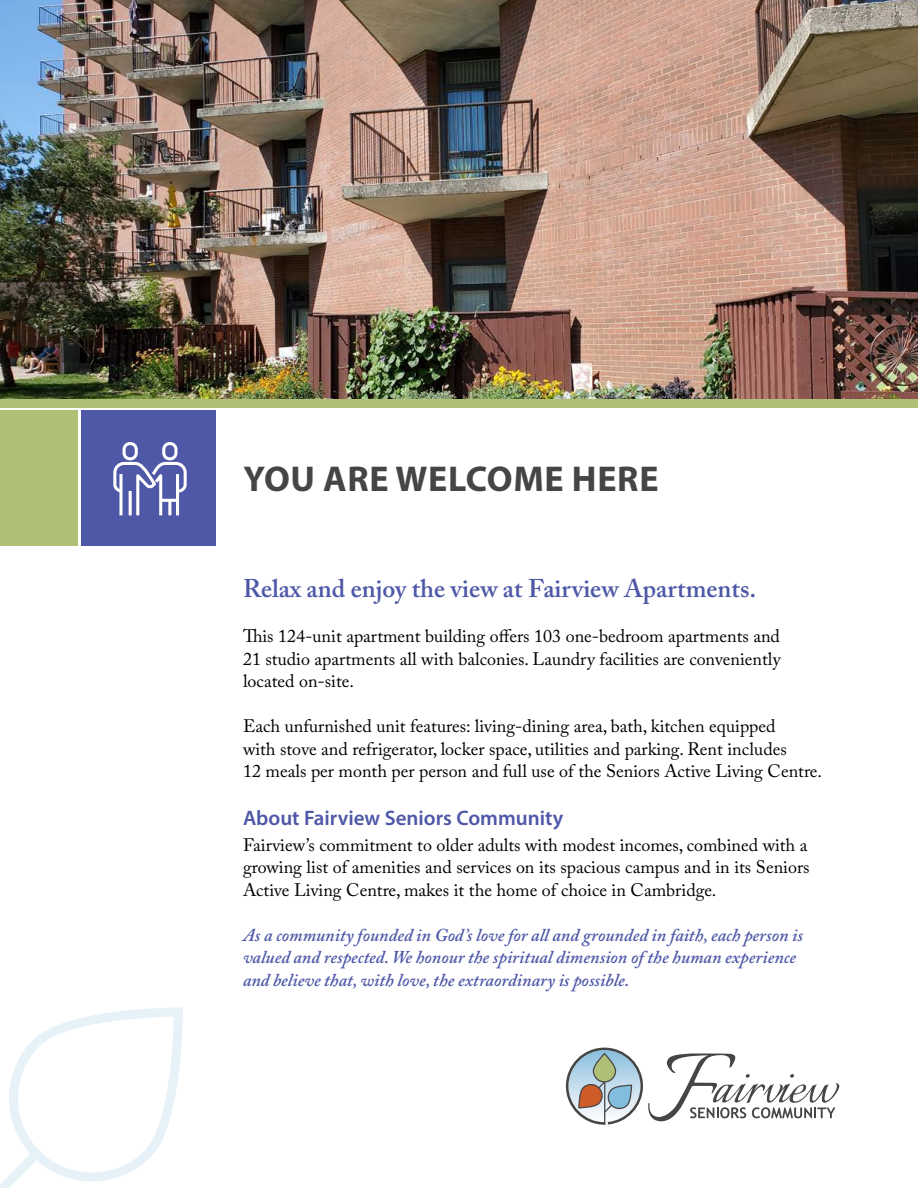
<style>
.page{position:relative;width:918px;height:1188px;background:#fff}
.page>*{position:absolute;margin:0;border:0;box-sizing:border-box;transform-origin:0 0}
.Subhead_1{font:700 36px "Myriad Pro";letter-spacing:.02em;color:#454545}
.intro_para{font:600 25.5px "Adobe Caslon Pro";color:#4e58a7}
.Subhead_1-2{font:600 21px "Myriad Pro";color:#4e58a7}
.Body_no_indent{font:18px/22.5px "Adobe Caslon Pro";color:#000;text-align:justify}
.Body_no_indent-2{font:italic 600 18px/22.5px "Adobe Caslon Pro";color:#4e58a7}
</style>
<div class="page">
<img style="left:0;top:0;width:918px;height:399px">
<svg style="left:566px;top:1048px;width:273px;height:77px"></svg>
<svg style="left:0;top:1008px;width:183px;height:180px"></svg>
<div style="left:81px;top:410px;width:135px;height:135px;background:#4e58a7"></div>
<div style="left:0;top:410px;width:78px;height:135px;background:#b0bf77"></div>
<div style="left:0;top:399px;width:918px;height:8px;background:#b0bf77"></div>
<svg style="left:113px;top:460px;width:74px;height:56px"></svg>
<svg style="left:119px;top:474px;width:4px;height:41px"></svg>
<hr style="left:129px;top:491px;width:3px;height:24px;background:#fff">
<div style="left:123px;top:442px;width:15px;height:18px;border:3px solid #fff;border-radius:6px"></div>
<div style="left:162px;top:442px;width:16px;height:18px;border:3px solid #fff;border-radius:6px"></div>
<hr style="left:162px;top:499px;width:15px;height:3px;background:#fff">
<p class="Subhead_1" style="left:243px;top:456px;width:417px">YOU ARE WELCOME HERE</p>
<p class="intro_para" style="left:243px;top:574px;width:515px">Relax and enjoy the view at Fairview Apartments.</p>
<p class="Body_no_indent" style="left:243px;top:625px;width:539px">This 124-unit apartment building offers 103 one-bedroom apartments and 21 studio apartments all with balconies. Laundry facilities are conveniently located on-site.</p>
<p class="Body_no_indent" style="left:243px;top:715px;width:581px;text-align:left">Each unfurnished unit features: living-dining area, bath, kitchen equipped<br>with stove and refrigerator, locker space, utilities and parking. Rent includes<br>12 meals per month per person and full use of the Seniors Active Living Centre.</p>
<p class="Subhead_1-2" style="left:243px;top:805px;width:322px">About Fairview Seniors Community</p>
<p class="Body_no_indent" style="left:243px;top:833px;width:568px">Fairview’s commitment to older adults with modest incomes, combined with a growing list of amenities and services on its spacious campus and in its Seniors Active Living Centre, makes it the home of choice in Cambridge.</p>
<p class="Body_no_indent-2" style="left:243px;top:923px;width:562px">As a community founded in God’s love for all and grounded in faith, each person is valued and respected. We honour the spiritual dimension of the human experience and believe that, with love, the extraordinary is possible.</p>
</div>
